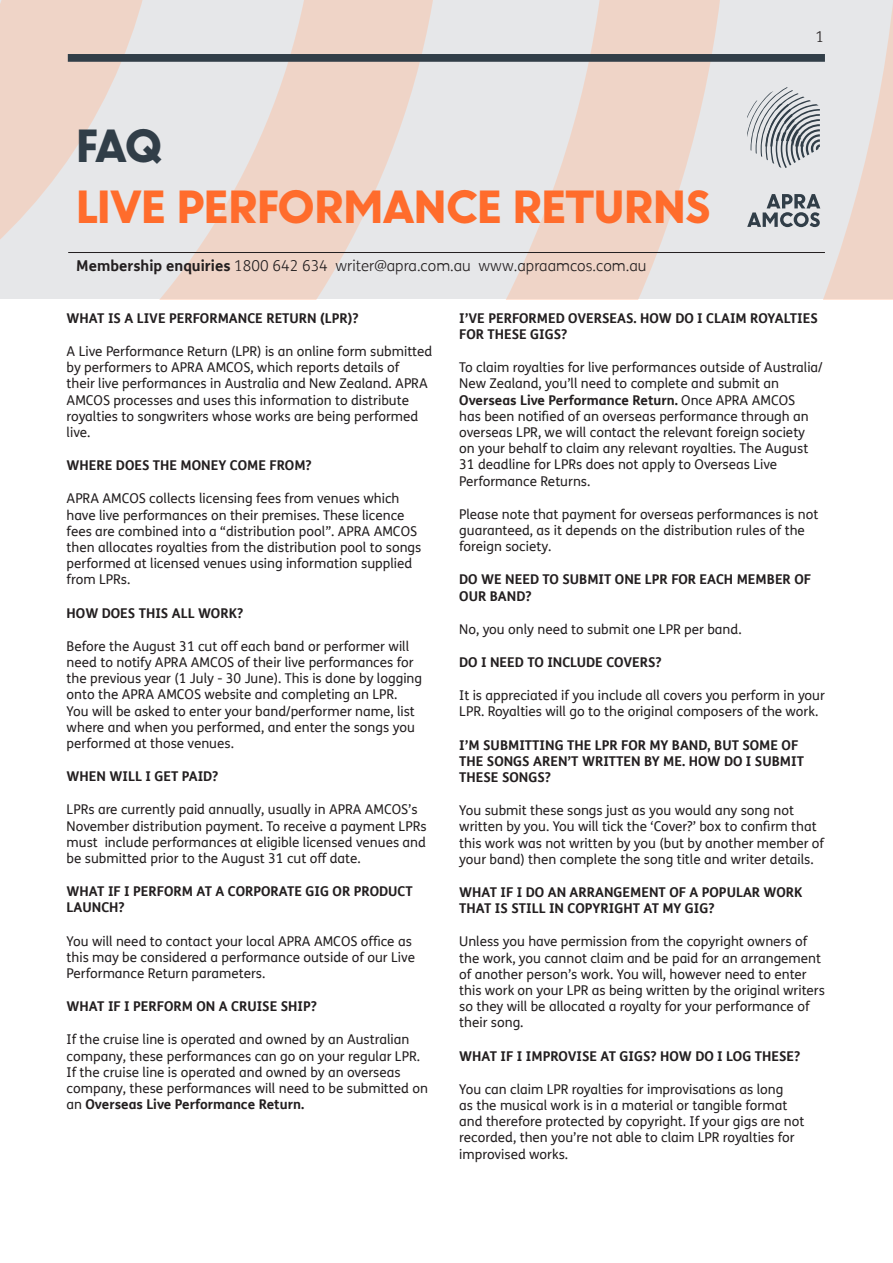
<style>
.page{position:relative;width:893px;height:1263px;background:#fff}
.page>*{position:absolute;margin:0;border:0;box-sizing:border-box;transform-origin:0 0}
.t1{font:900 42px "U8";color:#ff6c2c}
.t2{font:900 42px "U8";color:#313e48}
.t3{font:300 15px "FS Me";color:#231f20}
.t4{font:13.5px/16.2px "FS Me";color:#231f20}
.t5{font:700 13.5px/16.2px "FS Me";color:#231f20}
.s1{font-weight:700}
</style>
<div class="page">
<svg style="left:0;top:0;width:893px;height:299px;background:#e9dfda"></svg>
<svg style="left:747px;top:194px;width:73px;height:33px;background:#9da3a8"></svg>
<svg style="left:747px;top:87px;width:73px;height:81px;background:#babec2"></svg>
<hr style="left:68px;top:252px;width:757px;height:1px;background:#231f20">
<div style="left:68px;top:54px;width:757px;height:8px;background:#313e48"></div>
<h1 class="t2" style="left:76px;top:112px;width:87px">FAQ</h1>
<h1 class="t1" style="left:76px;top:173px;width:635px">LIVE PERFORMANCE RETURNS</h1>
<p class="t3" style="left:76px;top:256px;width:572px"><span class="s1">Membership enquiries</span> 1800 642 634 writer@apra.com.au www.apraamcos.com.au</p>
<p class="t3" style="left:816px;top:27px;width:10px">1</p>
<p class="t5" style="left:67px;top:309px;width:294px">WHAT IS A LIVE PERFORMANCE RETURN (LPR)?</p>
<p class="t4" style="left:67px;top:343px;width:367px">A Live Performance Return (LPR) is an online form submitted by performers to APRA AMCOS, which reports details of<br>their live performances in Australia and New Zealand. APRA AMCOS processes and uses this information to distribute royalties to songwriters whose works are being performed live.</p>
<p class="t5" style="left:67px;top:457px;width:247px">WHERE DOES THE MONEY COME FROM?</p>
<p class="t4" style="left:67px;top:490px;width:356px">APRA AMCOS collects licensing fees from venues which have live performances on their premises. These licence fees are combined into a “distribution pool”. APRA AMCOS then allocates royalties from the distribution pool to songs performed at licensed venues using information supplied from LPRs.</p>
<p class="t5" style="left:67px;top:604px;width:178px">HOW DOES THIS ALL WORK?</p>
<p class="t4" style="left:67px;top:638px;width:357px">Before the August 31 cut off each band or performer will need to notify APRA AMCOS of their live performances for the previous year (1 July - 30 June). This is done by logging onto the APRA AMCOS website and completing an LPR.<br>You will be asked to enter your band/performer name, list where and when you performed, and enter the songs you performed at those venues.</p>
<p class="t5" style="left:67px;top:768px;width:153px">WHEN WILL I GET PAID?</p>
<p class="t4" style="left:67px;top:801px;width:362px">LPRs are currently paid annually, usually in APRA AMCOS’s November distribution payment. To receive a payment LPRs must include performances at eligible licensed venues and be submitted prior to the August 31 cut off date.</p>
<p class="t5" style="left:67px;top:883px;width:348px">WHAT IF I PERFORM AT A CORPORATE GIG OR PRODUCT<br>LAUNCH?</p>
<p class="t4" style="left:67px;top:932px;width:350px">You will need to contact your local APRA AMCOS office as this may be considered a performance outside of our Live<br>Performance Return parameters.</p>
<p class="t5" style="left:67px;top:998px;width:252px">WHAT IF I PERFORM ON A CRUISE SHIP?</p>
<p class="t4" style="left:67px;top:1031px;width:363px">If the cruise line is operated and owned by an Australian company, these performances can go on your regular LPR.<br>If the cruise line is operated and owned by an overseas company, these performances will need to be submitted on an <span class="s1">Overseas Live Performance Return.</span></p>
<p class="t5" style="left:459px;top:309px;width:360px">I’VE PERFORMED OVERSEAS. HOW DO I CLAIM ROYALTIES<br>FOR THESE GIGS?</p>
<p class="t4" style="left:459px;top:359px;width:365px">To claim royalties for live performances outside of Australia/ New Zealand, you’ll need to complete and submit an <span class="s1">Overseas Live Performance Return.</span> Once APRA AMCOS<br>has been notified of an overseas performance through an overseas LPR, we will contact the relevant foreign society on your behalf to claim any relevant royalties. The August 31 deadline for LPRs does not apply to Overseas Live Performance Returns.</p>
<p class="t4" style="left:459px;top:506px;width:361px">Please note that payment for overseas performances is not guaranteed, as it depends on the distribution rules of the foreign society.</p>
<p class="t5" style="left:459px;top:571px;width:353px">DO WE NEED TO SUBMIT ONE LPR FOR EACH MEMBER OF<br>OUR BAND?</p>
<p class="t4" style="left:459px;top:621px;width:284px">No, you only need to submit one LPR per band.</p>
<p class="t5" style="left:459px;top:653px;width:204px">DO I NEED TO INCLUDE COVERS?</p>
<p class="t4" style="left:459px;top:687px;width:367px">It is appreciated if you include all covers you perform in your<br>LPR. Royalties will go to the original composers of the work.</p>
<p class="t5" style="left:459px;top:736px;width:346px">I’M SUBMITTING THE LPR FOR MY BAND, BUT SOME OF<br>THE SONGS AREN’T WRITTEN BY ME. HOW DO I SUBMIT<br>THESE SONGS?</p>
<p class="t4" style="left:459px;top:802px;width:366px">You submit these songs just as you would any song not written by you. You will tick the ‘Cover?’ box to confirm that this work was not written by you (but by another member of your band) then complete the song title and writer details.</p>
<p class="t5" style="left:459px;top:883px;width:345px">WHAT IF I DO AN ARRANGEMENT OF A POPULAR WORK<br>THAT IS STILL IN COPYRIGHT AT MY GIG?</p>
<p class="t4" style="left:459px;top:933px;width:367px">Unless you have permission from the copyright owners of the work, you cannot claim and be paid for an arrangement of another person’s work. You will, however need to enter this work on your LPR as being written by the original writers so they will be allocated a royalty for your performance of their song.</p>
<p class="t5" style="left:459px;top:1047px;width:342px">WHAT IF I IMPROVISE AT GIGS? HOW DO I LOG THESE?</p>
<p class="t4" style="left:459px;top:1081px;width:347px">You can claim LPR royalties for improvisations as long<br>as the musical work is in a material or tangible format and therefore protected by copyright. If your gigs are not recorded, then you’re not able to claim LPR royalties for improvised works.</p>
</div>
